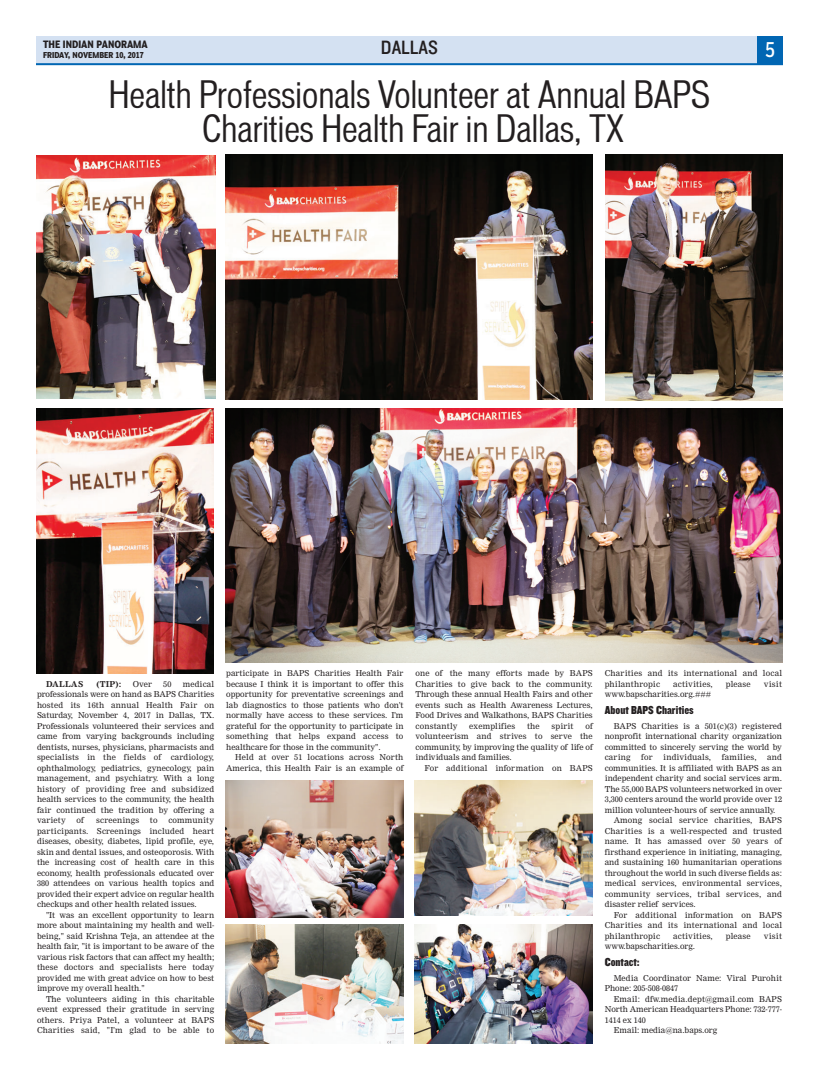
<style>
.page{position:relative;width:819px;height:1080px;background:#fff}
.page>*{position:absolute;margin:0;border:0;box-sizing:border-box;transform-origin:0 0}
.t1{font:condensed 36px/34px "Vonnes";color:#231f20;text-align:center}
.t2{font:20px "Knockout HTF30 Junior Welterwt";letter-spacing:-.005em;color:#231f20}
.t3{font:condensed 20px "Poynter Agate One";color:#fff;scale:.9 1}
.t4{font:12px "Knockout HTF70 Full Welterwt";color:#231f20}
.t5{font:700 10px "Poynter Agate One";color:#231f20;scale:.85 1}
.t6{font:8px/10.5px "Nimrod";color:#231f20;text-align:justify}
.t7{font:8px/10.5px "Nimrod";letter-spacing:.02em;color:#231f20}
.t8{font:700 8px "Poynter Agate One";color:#231f20;scale:.88 1}
.t9{font:700 8px "Nimrod";letter-spacing:.025em;color:#231f20}
</style>
<div class="page">
<div style="left:36px;top:36px;width:747px;height:28px;background:#d4e1f2"></div>
<hr style="left:36px;top:63px;width:747px;height:2px;background:#0166b3">
<div style="left:757px;top:36px;width:26px;height:28px;background:#0166b3"></div>
<img style="left:36px;top:155px;width:179px;height:244px">
<img style="left:606px;top:154px;width:177px;height:246px">
<img style="left:36px;top:408px;width:177px;height:266px">
<img style="left:225px;top:408px;width:558px;height:254px">
<img style="left:225px;top:780px;width:179px;height:138px">
<img style="left:414px;top:781px;width:179px;height:135px">
<img style="left:225px;top:925px;width:179px;height:119px">
<img style="left:414px;top:924px;width:179px;height:119px">
<img style="left:225px;top:155px;width:367px;height:245px">
<h2 class="t2" style="left:381px;top:40px;width:59px">DALLAS</h2>
<h2 class="t3" style="left:765px;top:41px;width:12px">5</h2>
<p class="t5" style="left:43px;top:40px;width:125px">THE INDIAN PANORAMA</p>
<p class="t8" style="left:43px;top:52px;width:116px">FRIDAY, NOVEMBER 10, 2017</p>
<h1 class="t1" style="left:109px;top:80px;width:603px">Health Professionals Volunteer at Annual BAPS<br>Charities Health Fair in Dallas, TX</h1>
<p class="t6" style="left:37px;top:679px;width:179px;text-indent:146px">medical professionals were on hand as BAPS Charities hosted its 16th annual Health Fair on Saturday, November 4, 2017 in Dallas, TX.<br>Professionals volunteered their services and came from varying backgrounds including dentists, nurses, physicians, pharmacists and specialists in the fields of cardiology, ophthalmology, pediatrics, gynecology, pain management, and psychiatry. With a long history of providing free and subsidized health services to the community, the health fair continued the tradition by offering a variety</p>
<p class="t9" style="left:46px;top:681px;width:39px">DALLAS</p>
<p class="t9" style="left:96px;top:681px;width:26px">(TIP):</p>
<p class="t6" style="left:133px;top:679px;width:21px">Over</p>
<p class="t6" style="left:163px;top:679px;width:10px">50</p>
<p class="t6" style="left:37px;top:816px;width:179px;text-indent:131px">community participants. Screenings included heart diseases, obesity, diabetes, lipid profile, eye, skin and dental issues, and osteoporosis. With the increasing cost of health care in this economy, health professionals educated over 380 attendees on various health topics and provided their expert advice on regular health checkups and other health related issues.</p>
<p class="t6" style="left:37px;top:910px;width:179px;text-indent:9px">"It was an excellent opportunity to learn more about maintaining my health and well&shy;being," said Krishna Teja, an attendee at the health fair, "it is important to be aware of the various risk factors that can affect my health; these doctors and specialists here today provided me with great advice on how to best improve my overall health."</p>
<p class="t6" style="left:37px;top:994px;width:179px;text-indent:9px">The volunteers aiding in this charitable event expressed their gratitude in serving others. Priya Patel, a volunteer at BAPS Charities said, "I'm glad to be able to</p>
<p class="t6" style="left:77px;top:816px;width:9px">of</p>
<p class="t7" style="left:96px;top:816px;width:45px">screenings</p>
<p class="t6" style="left:150px;top:816px;width:9px">to</p>
<p class="t6" style="left:226px;top:669px;width:179px">participate in BAPS Charities Health Fair because I think it is important to offer this opportunity for preventative screenings and lab diagnostics to those patients who don't normally have access to these services. I'm grateful for the opportunity to participate in something that helps expand access to healthcare for those in the community".</p>
<p class="t6" style="left:226px;top:753px;width:179px;text-align:right">Held at over 51 locations across North<br>America, this Health Fair is an example of</p>
<p class="t6" style="left:415px;top:669px;width:179px">one of the many efforts made by BAPS Charities to give back to the community.<br>Through these annual Health Fairs and other events such as Health Awareness Lectures, Food Drives and Walkathons, BAPS Charities constantly</p>
<p class="t6" style="left:415px;top:721px;width:179px;text-indent:170px">of volunteerism and strives to serve the community, by improving the quality of life of individuals and families.</p>
<p class="t7" style="left:424px;top:763px;width:170px">For additional information on BAPS</p>
<p class="t7" style="left:469px;top:721px;width:48px">exemplifies</p>
<p class="t6" style="left:527px;top:721px;width:14px">the</p>
<p class="t6" style="left:551px;top:721px;width:24px">spirit</p>
<p class="t7" style="left:605px;top:669px;width:179px">Charities and its international and local philanthropic</p>
<p class="t7" style="left:673px;top:679px;width:41px">activities,</p>
<p class="t6" style="left:726px;top:679px;width:26px">please</p>
<p class="t6" style="left:764px;top:679px;width:20px">visit</p>
<p class="t6" style="left:605px;top:690px;width:108px">www.bapscharities.org.###</p>
<h3 class="t4" style="left:605px;top:705px;width:91px">About BAPS Charities</h3>
<p class="t6" style="left:605px;top:721px;width:179px;text-indent:9px">BAPS Charities is a 501(c)(3) registered nonprofit international charity organization committed to sincerely serving the world by caring</p>
<p class="t6" style="left:641px;top:753px;width:13px">for</p>
<p class="t7" style="left:663px;top:753px;width:49px">individuals,</p>
<p class="t7" style="left:722px;top:753px;width:36px">families,</p>
<p class="t6" style="left:767px;top:753px;width:16px">and</p>
<p class="t6" style="left:605px;top:763px;width:179px">communities. It is affiliated with BAPS as an</p>
<p class="t6" style="left:605px;top:774px;width:179px">independent charity and social services arm.</p>
<p class="t6" style="left:605px;top:784px;width:179px">The 55,000 BAPS volunteers networked in over</p>
<p class="t6" style="left:605px;top:795px;width:179px">3,300 centers around the world provide over 12</p>
<p class="t6" style="left:605px;top:805px;width:172px">million volunteer-hours of service annually.</p>
<p class="t7" style="left:614px;top:816px;width:170px">Among social service charities, BAPS</p>
<p class="t7" style="left:605px;top:826px;width:179px">Charities is a well-respected and trusted</p>
<p class="t7" style="left:605px;top:837px;width:179px">name. It has amassed over 50 years of</p>
<p class="t6" style="left:605px;top:847px;width:179px">firsthand experience in initiating, managing,</p>
<p class="t6" style="left:605px;top:858px;width:179px">and sustaining 160 humanitarian operations</p>
<p class="t6" style="left:605px;top:868px;width:179px">throughout the world in such diverse fields as:</p>
<p class="t7" style="left:605px;top:879px;width:179px">medical services, environmental services,</p>
<p class="t7" style="left:605px;top:889px;width:179px">community services, tribal services, and</p>
<p class="t6" style="left:605px;top:900px;width:93px">disaster relief services.</p>
<p class="t7" style="left:614px;top:910px;width:170px">For additional information on BAPS</p>
<p class="t7" style="left:605px;top:921px;width:179px">Charities and its international and local</p>
<p class="t7" style="left:605px;top:931px;width:57px">philanthropic</p>
<p class="t7" style="left:673px;top:931px;width:41px">activities,</p>
<p class="t6" style="left:726px;top:931px;width:26px">please</p>
<p class="t6" style="left:764px;top:931px;width:20px">visit</p>
<p class="t6" style="left:605px;top:942px;width:92px">www.bapscharities.org.</p>
<h3 class="t4" style="left:605px;top:957px;width:36px">Contact:</h3>
<p class="t6" style="left:605px;top:973px;width:179px;text-indent:9px">Media Coordinator Name: Viral Purohit<br>Phone: 205-508-0847</p>
<p class="t6" style="left:614px;top:994px;width:170px">Email: dfw.media.dept@gmail.com BAPS</p>
<p class="t6" style="left:605px;top:1005px;width:179px">North American Headquarters Phone: 732-777-</p>
<p class="t6" style="left:605px;top:1015px;width:43px">1414 ex 140</p>
<p class="t6" style="left:614px;top:1026px;width:105px">Email: media@na.baps.org</p>
</div>
